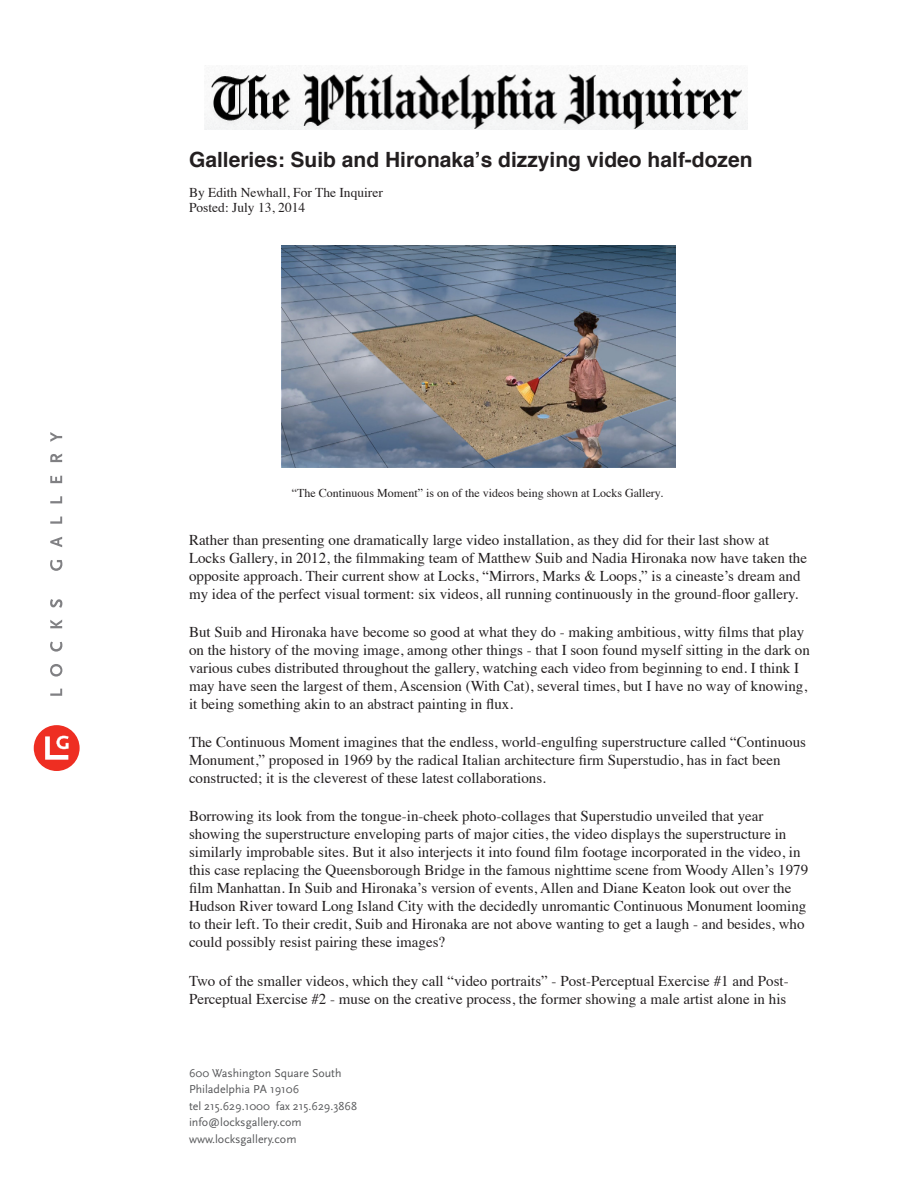
<style>
.page{position:relative;width:918px;height:1188px;background:#fff}
.page>*{position:absolute;margin:0;border:0;box-sizing:border-box;transform-origin:0 0}
.t1{font:700 21px "Helvetica";color:#231f20}
.article_text{font:15px/18px "Times";color:#231f20}
.t2{font:13.5px "Times";color:#231f20}
.t3{font:12px "Scala Sans";color:#57585a}
.t4{font:12px "Times";color:#231f20}
</style>
<div class="page">
<div style="left:34px;top:725px;width:46px;height:46px;background:#ee2e22;border-radius:50%"></div>
<svg style="left:45px;top:736px;width:24px;height:24px"></svg>
<svg style="left:50px;top:689px;width:12px;height:7px"></svg>
<svg style="left:50px;top:664px;width:12px;height:13px"></svg>
<svg style="left:50px;top:642px;width:12px;height:10px"></svg>
<svg style="left:50px;top:620px;width:12px;height:8px"></svg>
<svg style="left:50px;top:599px;width:12px;height:9px"></svg>
<svg style="left:50px;top:560px;width:12px;height:11px"></svg>
<svg style="left:50px;top:537px;width:12px;height:10px"></svg>
<svg style="left:50px;top:517px;width:12px;height:7px"></svg>
<svg style="left:50px;top:496px;width:12px;height:7px"></svg>
<svg style="left:50px;top:476px;width:12px;height:7px"></svg>
<svg style="left:50px;top:454px;width:12px;height:8px"></svg>
<svg style="left:50px;top:432px;width:12px;height:10px"></svg>
<img style="left:204px;top:74px;width:544px;height:56px">
<img style="left:282px;top:245px;width:394px;height:222px">
<p class="t1" style="left:189px;top:143px;width:565px">Galleries: Suib and Hironaka’s dizzying video half-dozen</p>
<p class="t2" style="left:189px;top:180px;width:195px">By Edith Newhall, For The Inquirer</p>
<p class="t2" style="left:189px;top:195px;width:118px">Posted: July 13, 2014</p>
<p class="t4" style="left:292px;top:482px;width:373px">“The Continuous Moment” is on of the videos being shown at Locks Gallery.</p>
<p class="article_text" style="left:189px;top:529px;width:620px">Rather than presenting one dramatically large video installation, as they did for their last show at Locks Gallery, in 2012, the filmmaking team of Matthew Suib and Nadia Hironaka now have taken the opposite approach. Their current show at Locks, “Mirrors, Marks &amp; Loops,” is a cineaste’s dream and my idea of the perfect visual torment: six videos, all running continuously in the ground-floor gallery.</p>
<p class="article_text" style="left:189px;top:621px;width:622px">But Suib and Hironaka have become so good at what they do - making ambitious, witty films that play on the history of the moving image, among other things - that I soon found myself sitting in the dark on various cubes distributed throughout the gallery, watching each video from beginning to end. I think I may have seen the largest of them, Ascension (With Cat), several times, but I have no way of knowing, it being something akin to an abstract painting in flux.</p>
<p class="article_text" style="left:189px;top:732px;width:619px">The Continuous Moment imagines that the endless, world-engulfing superstructure called “Continuous<br>Monument,” proposed in 1969 by the radical Italian architecture firm Superstudio, has in fact been constructed; it is the cleverest of these latest collaborations.</p>
<p class="article_text" style="left:189px;top:806px;width:621px">Borrowing its look from the tongue-in-cheek photo-collages that Superstudio unveiled that year showing the superstructure enveloping parts of major cities, the video displays the superstructure in similarly improbable sites. But it also interjects it into found film footage incorporated in the video, in this case replacing the Queensborough Bridge in the famous nighttime scene from Woody Allen’s 1979 film Manhattan. In Suib and Hironaka’s version of events, Allen and Diane Keaton look out over the Hudson River toward Long Island City with the decidedly unromantic Continuous Monument looming to their left. To their credit, Suib and Hironaka are not above wanting to get a laugh - and besides, who could possibly resist pairing these images?</p>
<p class="article_text" style="left:189px;top:970px;width:601px">Two of the smaller videos, which they call “video portraits” - Post-Perceptual Exercise #1 and Post-<br>Perceptual Exercise #2 - muse on the creative process, the former showing a male artist alone in his</p>
<p class="t3" style="left:189px;top:1067px;width:154px">600 Washington Square South</p>
<p class="t3" style="left:189px;top:1083px;width:112px">Philadelphia PA 19106</p>
<p class="t3" style="left:189px;top:1100px;width:170px">tel 215.629.1000 fax 215.629.3868</p>
<p class="t3" style="left:189px;top:1116px;width:114px">info@locksgallery.com</p>
<p class="t3" style="left:189px;top:1133px;width:109px">www.locksgallery.com</p>
</div>
